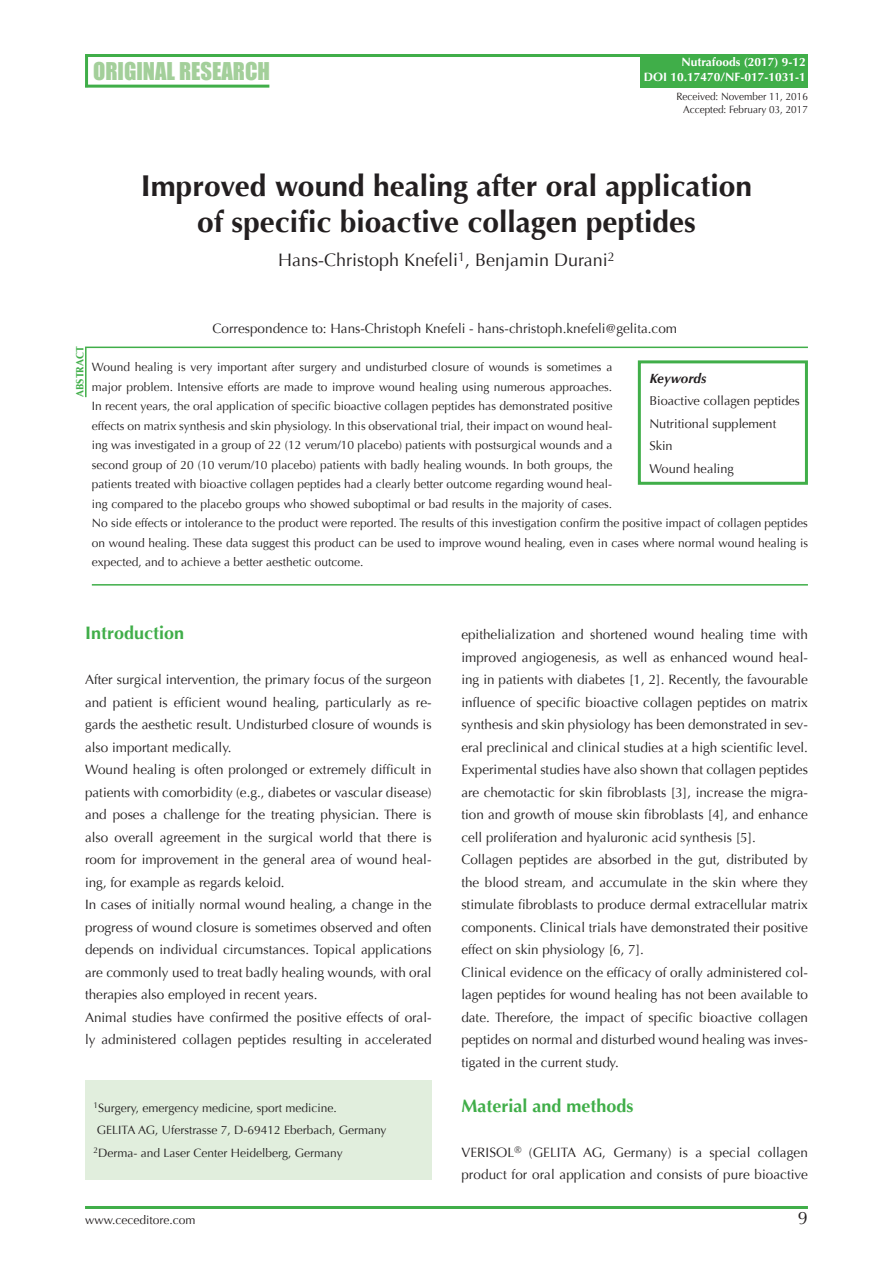
<style>
.page{position:relative;width:893px;height:1263px;background:#fff}
.page>*{position:absolute;margin:0;border:0;box-sizing:border-box;transform-origin:0 0}
.t1{font:700 30px/36px "Optima";color:#231f20;text-align:center}
.t2{font:22.5px "Impact";color:#a3cf9a}
.t3{font:18px "Optima";color:#231f20}
.t4{font:700 18px "Optima";color:#40ae49}
.t5{font:13.5px/22.5px "Optima";color:#231f20}
.t6{font:italic 700 13.5px "Optima";color:#231f20}
.t7{font:12.75px/22.5px "Optima";color:#231f20}
.t8{font:12px/19.5px "Optima";color:#231f20}
.t9{font:700 12px/14.4px "Optima";color:#fff;text-align:right}
.t10{font:10.5px/12.6px "Optima";color:#231f20;text-align:right;scale:.95 1}
.t11{font:700 10.5px "Optima";color:#40ae49}
</style>
<div class="page">
<hr style="left:85px;top:54px;width:723px;height:3px;background:#40ae49">
<hr style="left:85px;top:1206px;width:723px;height:3px;background:#40ae49">
<hr style="left:85px;top:347px;width:723px;height:1px;background:#40ae49">
<hr style="left:85px;top:55px;width:3px;height:32px;background:#40ae49">
<hr style="left:85px;top:85px;width:184px;height:3px;background:#40ae49">
<hr style="left:85px;top:348px;width:2px;height:49px;background:#40ae49">
<div style="left:640px;top:54px;width:168px;height:33px;background:#40ae49"></div>
<hr style="left:92px;top:584px;width:716px;height:2px;background:#40ae49">
<div style="left:638px;top:360px;width:170px;height:125px;border:3px solid #40ae49"></div>
<div style="left:85px;top:1080px;width:347px;height:99px;background:#e1eedd"></div>
<h2 class="t2" style="left:93px;top:54px;width:178px">ORIGINAL RESEARCH</h2>
<p class="t9" style="left:644px;top:55px;width:164px">Nutrafoods (2017) 9-12<br>DOI 10.17470/NF-017-1031-1</p>
<p class="t10" style="left:676px;top:90px;width:140px">Received: November 11, 2016<br>Accepted: February 03, 2017</p>
<h1 class="t1" style="left:141px;top:168px;width:613px">Improved wound healing after oral application of specific bioactive collagen peptides</h1>
<h3 class="t3" style="left:278px;top:250px;width:338px">Hans-Christoph Knefeli<sup>1</sup>, Benjamin Durani<sup>2</sup></h3>
<p class="t11" style="left:74px;top:397px;width:52px;rotate:-90deg">Abstract</p>
<p class="t5" style="left:213px;top:318px;width:466px">Correspondence to: Hans-Christoph Knefeli - hans-christoph.knefeli@gelita.com</p>
<p class="t8" style="left:92px;top:358px;width:718px">Wound healing is very important after surgery and undisturbed closure of wounds is sometimes a<br>major problem. Intensive efforts are made to improve wound healing using numerous approaches.<br>In recent years, the oral application of specific bioactive collagen peptides has demonstrated positive<br>effects on matrix synthesis and skin physiology. In this observational trial, their impact on wound heal-<br>ing was investigated in a group of 22 (12 verum/10 placebo) patients with postsurgical wounds and a<br>second group of 20 (10 verum/10 placebo) patients with badly healing wounds. In both groups, the<br>patients treated with bioactive collagen peptides had a clearly better outcome regarding wound heal-<br>ing compared to the placebo groups who showed suboptimal or bad results in the majority of cases.<br>No side effects or intolerance to the product were reported. The results of this investigation confirm the positive impact of collagen peptides on wound healing. These data suggest this product can be used to improve wound healing, even in cases where normal wound healing is expected, and to achieve a better aesthetic outcome.</p>
<p class="t6" style="left:649px;top:370px;width:59px">Keywords</p>
<p class="t7" style="left:649px;top:390px;width:152px">Bioactive collagen peptides<br>Nutritional supplement<br>Skin<br>Wound healing</p>
<h3 class="t4" style="left:85px;top:622px;width:101px">Introduction</h3>
<p class="t5" style="left:85px;top:668px;width:348px">After surgical intervention, the primary focus of the surgeon and patient is efficient wound healing, particularly as re&shy;gards the aesthetic result. Undisturbed closure of wounds is also important medically.<br>Wound healing is often prolonged or extremely difficult in patients with comorbidity (e.g., diabetes or vascular disease) and poses a challenge for the treating physician. There is also overall agreement in the surgical world that there is room for improvement in the general area of wound heal&shy;ing, for example as regards keloid.<br>In cases of initially normal wound healing, a change in the progress of wound closure is sometimes observed and often depends on individual circumstances. Topical applications are commonly used to treat badly healing wounds, with oral therapies also employed in recent years.<br>Animal studies have confirmed the positive effects of oral&shy;ly administered collagen peptides resulting in accelerated</p>
<p class="t8" style="left:94px;top:1096px;width:294px;line-height:22.5px"><sup>1</sup>Surgery, emergency medicine, sport medicine.<br>GELITA AG, Uferstrasse 7, D-69412 Eberbach, Germany<br><sup>2</sup>Derma- and Laser Center Heidelberg, Germany</p>
<p class="t5" style="left:461px;top:623px;width:348px">epithelialization and shortened wound healing time with improved angiogenesis, as well as enhanced wound heal&shy;ing in patients with diabetes [1, 2]. Recently, the favourable influence of specific bioactive collagen peptides on matrix synthesis and skin physiology has been demonstrated in sev&shy;eral preclinical and clinical studies at a high scientific level.<br>Experimental studies have also shown that collagen peptides are chemotactic for skin fibroblasts [3], increase the migra&shy;tion and growth of mouse skin fibroblasts [4], and enhance cell proliferation and hyaluronic acid synthesis [5].<br>Collagen peptides are absorbed in the gut, distributed by the blood stream, and accumulate in the skin where they stimulate fibroblasts to produce dermal extracellular matrix components. Clinical trials have demonstrated their positive effect on skin physiology [6, 7].<br>Clinical evidence on the efficacy of orally administered col&shy;lagen peptides for wound healing has not been available to date. Therefore, the impact of specific bioactive collagen peptides on normal and disturbed wound healing was inves&shy;tigated in the current study.</p>
<h3 class="t4" style="left:461px;top:1095px;width:174px">Material and methods</h3>
<p class="t5" style="left:461px;top:1141px;width:348px">VERISOL<sup>®</sup> (GELITA AG, Germany) is a special collagen product for oral application and consists of pure bioactive</p>
<p class="t8" style="left:85px;top:1210px;width:112px">www.ceceditore.com</p>
<h3 class="t3" style="left:798px;top:1208px;width:12px">9</h3>
</div>
